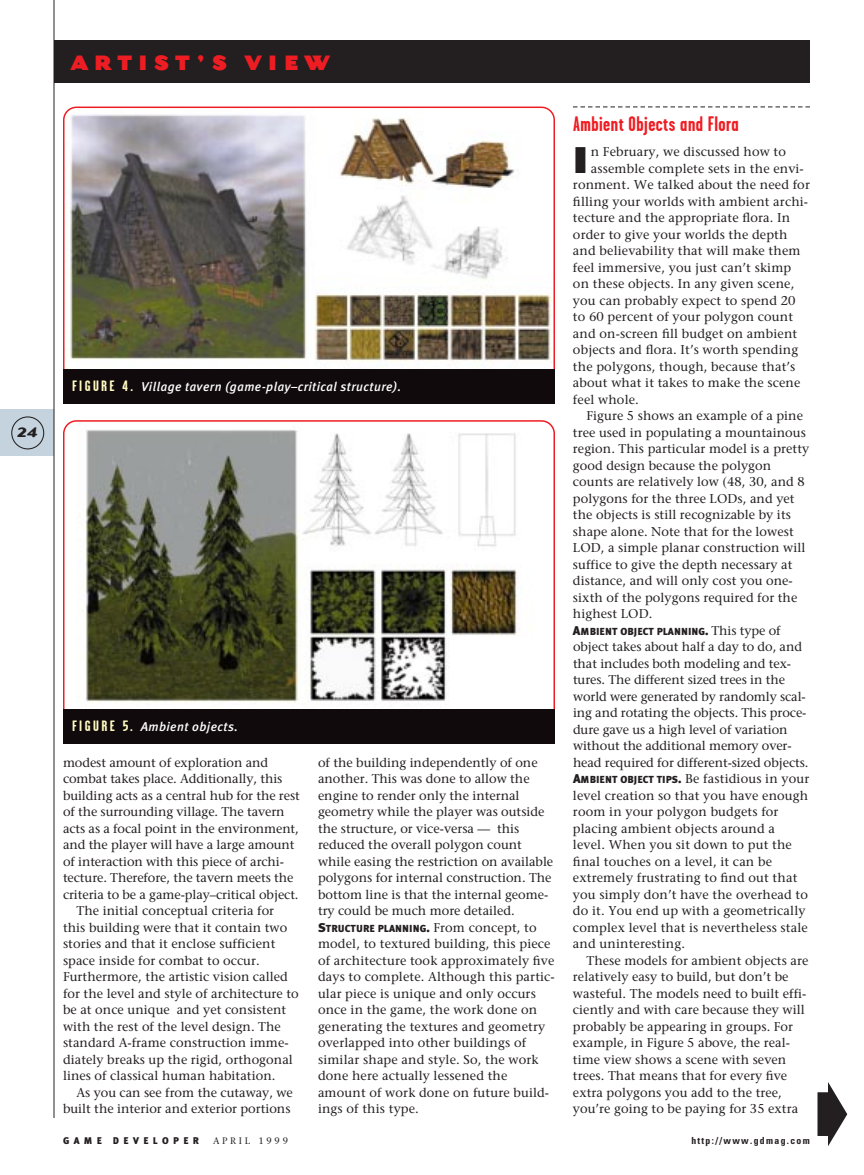
<style>
.page{position:relative;width:864px;height:1175px;background:#fff}
.page>*{position:absolute;margin:0;border:0;box-sizing:border-box;transform-origin:0 0}
.t1{font:900 34.95px "Dogma";color:#231f20}
.t2{font:700 21px "Garage Gothic";letter-spacing:.02em;color:#ee1d23}
.t3{font:900 19.5px "Dogma";letter-spacing:.39em;color:#ee1d23}
.t4{font:700 15px "Dogma Script";color:#231f20}
.t5{font:12.75px/16.5px "Stone Serif";letter-spacing:.005em;color:#231f20}
.t6{font:italic 500 12.75px "Meta Plus";letter-spacing:.035em;color:#fff}
.t7{font:900 10.2px "Meta Plus";letter-spacing:.005em;color:#231f20}
.t8{font:700 condensed 9.75px "Univers";letter-spacing:.135em;color:#231f20}
.t9{font:900 9.75px "Meta Plus";letter-spacing:.45em;color:#231f20}
.t10{font:9.3px "Stone Serif";letter-spacing:.295em;color:#231f20}
.s1{font-family:"Garage Gothic";font-weight:700;font-style:normal;font-size:15px;color:#fffac1}
.s2{font-size:12.75px}
.s3{font-family:"Stone Serif";font-weight:400;font-size:12.75px}
.s4{font-family:"Meta Plus";font-weight:900}
.s5{font-family:"Meta Plus";font-weight:900;font-size:10.2px}
</style>
<div class="page">
<svg style="left:573px;top:106px;width:237px;height:1px"></svg>
<div style="left:54px;top:40px;width:756px;height:42px;background:#231f20"></div>
<div style="left:1px;top:410px;width:53px;height:46px;background:#c4d3dd"></div>
<div style="left:11px;top:416px;width:33px;height:33px;border:1px solid #231f20;border-radius:50%"></div>
<hr style="left:54px;top:1px;width:1px;height:1117px;background:#231f20">
<svg style="left:818px;top:1082px;width:29px;height:64px"></svg>
<img style="left:84px;top:423px;width:468px;height:285px">
<div style="left:63px;top:420px;width:492px;height:316px;border:2px solid #ee1d23;border-radius:13px"></div>
<div style="left:63px;top:709px;width:492px;height:34px;background:#110a0c"></div>
<img style="left:64px;top:108px;width:490px;height:285px;border-radius:12px">
<div style="left:63px;top:106px;width:492px;height:288px;border:2px solid #ee1d23;border-radius:13px"></div>
<div style="left:63px;top:369px;width:492px;height:35px;background:#110a0c"></div>
<p class="t4" style="left:16px;top:426px;width:23px">24</p>
<h3 class="t3" style="left:72px;top:55px;width:258px">ARTIST’S VIEW</h3>
<p class="t6" style="left:72px;top:381px;width:331px"><span class="s1">FIGURE 4.</span> Village tavern (game-play–critical structure).</p>
<p class="t6" style="left:72px;top:721px;width:167px"><span class="s1">FIGURE 5.</span> Ambient objects.</p>
<p class="t5" style="left:63px;top:755px;width:207px">modest amount of exploration and</p>
<p class="t5" style="left:63px;top:772px;width:221px">combat takes place. Additionally, this</p>
<p class="t5" style="left:63px;top:788px;width:238px">building acts as a central hub for the rest</p>
<p class="t5" style="left:63px;top:805px;width:223px">of the surrounding village. The tavern</p>
<p class="t5" style="left:63px;top:821px;width:237px">acts as a focal point in the environment,</p>
<p class="t5" style="left:63px;top:838px;width:233px">and the player will have a large amount</p>
<p class="t5" style="left:63px;top:854px;width:223px">of interaction with this piece of archi-</p>
<p class="t5" style="left:63px;top:871px;width:232px">tecture. Therefore, the tavern meets the</p>
<p class="t5" style="left:63px;top:887px;width:237px">criteria to be a game-play–critical object.</p>
<p class="t5" style="left:76px;top:904px;width:199px">The initial conceptual criteria for</p>
<p class="t5" style="left:63px;top:920px;width:226px">this building were that it contain two</p>
<p class="t5" style="left:63px;top:937px;width:214px">stories and that it enclose sufficient</p>
<p class="t5" style="left:63px;top:953px;width:198px">space inside for combat to occur.</p>
<p class="t5" style="left:63px;top:970px;width:226px">Furthermore, the artistic vision called</p>
<p class="t5" style="left:63px;top:986px;width:237px">for the level and style of architecture to</p>
<p class="t5" style="left:63px;top:1003px;width:225px">be at once unique and yet consistent</p>
<p class="t5" style="left:63px;top:1019px;width:219px">with the rest of the level design. The</p>
<p class="t5" style="left:63px;top:1036px;width:227px">standard A-frame construction imme-</p>
<p class="t5" style="left:63px;top:1052px;width:231px">diately breaks up the rigid, orthogonal</p>
<p class="t5" style="left:63px;top:1069px;width:214px">lines of classical human habitation.</p>
<p class="t5" style="left:76px;top:1085px;width:218px">As you can see from the cutaway, we</p>
<p class="t5" style="left:63px;top:1102px;width:229px">built the interior and exterior portions</p>
<p class="t5" style="left:318px;top:755px;width:237px">of the building independently of one another. This was done to allow the engine to render only the internal geometry while the player was outside the structure, or vice-versa — this reduced the overall polygon count while easing the restriction on available polygons for internal construction. The bottom line is that the internal geome&shy;try could be much more detailed.</p>
<p class="t7" style="left:318px;top:924px;width:220px"><span class="s2">S</span>TRUCTURE PLANNING<span class="s2">.</span> <span class="s3">From concept, to</span></p>
<p class="t5" style="left:318px;top:937px;width:238px">model, to textured building, this piece of architecture took approximately five days to complete. Although this partic&shy;ular piece is unique and only occurs once in the game, the work done on generating the textures and geometry overlapped into other buildings of similar shape and style. So, the work done here actually lessened the amount of work done on future build&shy;ings of this type.</p>
<h2 class="t2" style="left:573px;top:116px;width:167px">Ambient Objects and Flora</h2>
<h1 class="t1" style="left:573px;top:146px;width:16px">I</h1>
<p class="t5" style="left:591px;top:145px;width:197px">n February, we discussed how to</p>
<p class="t5" style="left:591px;top:161px;width:215px">assemble complete sets in the envi-</p>
<p class="t5" style="left:573px;top:178px;width:238px">ronment. We talked about the need for</p>
<p class="t5" style="left:573px;top:194px;width:237px">filling your worlds with ambient archi-</p>
<p class="t5" style="left:573px;top:211px;width:219px">tecture and the appropriate flora. In</p>
<p class="t5" style="left:573px;top:227px;width:216px">order to give your worlds the depth</p>
<p class="t5" style="left:573px;top:244px;width:229px">and believability that will make them</p>
<p class="t5" style="left:573px;top:260px;width:220px">feel immersive, you just can’t skimp</p>
<p class="t5" style="left:573px;top:277px;width:223px">on these objects. In any given scene,</p>
<p class="t5" style="left:573px;top:293px;width:224px">you can probably expect to spend 20</p>
<p class="t5" style="left:573px;top:310px;width:222px">to 60 percent of your polygon count</p>
<p class="t5" style="left:573px;top:326px;width:226px">and on-screen fill budget on ambient</p>
<p class="t5" style="left:573px;top:343px;width:227px">objects and flora. It’s worth spending</p>
<p class="t5" style="left:573px;top:359px;width:224px">the polygons, though, because that’s</p>
<p class="t5" style="left:573px;top:376px;width:229px">about what it takes to make the scene</p>
<p class="t5" style="left:573px;top:392px;width:67px">feel whole.</p>
<p class="t5" style="left:586px;top:409px;width:218px">Figure 5 shows an example of a pine</p>
<p class="t5" style="left:573px;top:425px;width:234px">tree used in populating a mountainous</p>
<p class="t5" style="left:573px;top:442px;width:238px">region. This particular model is a pretty</p>
<p class="t5" style="left:573px;top:458px;width:200px">good design because the polygon</p>
<p class="t5" style="left:573px;top:475px;width:233px">counts are relatively low (48, 30, and 8</p>
<p class="t5" style="left:573px;top:491px;width:223px">polygons for the three LODs, and yet</p>
<p class="t5" style="left:573px;top:508px;width:219px">the objects is still recognizable by its</p>
<p class="t5" style="left:573px;top:524px;width:222px">shape alone. Note that for the lowest</p>
<p class="t5" style="left:573px;top:541px;width:234px">LOD, a simple planar construction will</p>
<p class="t5" style="left:573px;top:557px;width:221px">suffice to give the depth necessary at</p>
<p class="t5" style="left:573px;top:574px;width:221px">distance, and will only cost you one-</p>
<p class="t5" style="left:573px;top:590px;width:226px">sixth of the polygons required for the</p>
<p class="t5" style="left:573px;top:607px;width:81px">highest LOD.</p>
<p class="t7" style="left:573px;top:627px;width:209px"><span class="s2">A</span>MBIENT OBJECT PLANNING<span class="s2">.</span> <span class="s3">This type of</span></p>
<p class="t5" style="left:573px;top:640px;width:238px">object takes about half a day to do, and that includes both modeling and tex&shy;tures. The different sized trees in the world were generated by randomly scal&shy;ing and rotating the objects. This proce&shy;dure gave us a high level of variation without the additional memory over&shy;head required for different-sized objects.<br><span class="s4">A</span><span class="s5">MBIENT OBJECT TIPS</span><span class="s4">.</span> Be fastidious in your level creation so that you have enough room in your polygon budgets for placing ambient objects around a level. When you sit down to put the final touches on a level, it can be extremely frustrating to find out that you simply don’t have the overhead to do it. You end up with a geometrically complex level that is nevertheless stale and uninteresting.</p>
<p class="t5" style="left:573px;top:953px;width:237px;text-indent:13px">These models for ambient objects are relatively easy to build, but don’t be wasteful. The models need to built effi&shy;ciently and with care because they will probably be appearing in groups. For example, in Figure 5 above, the real&shy;time view shows a scene with seven trees. That means that for every five extra polygons you add to the tree, you’re going to be paying for 35 extra</p>
<p class="t9" style="left:63px;top:1136px;width:138px">GAME DEVELOPER</p>
<p class="t10" style="left:213px;top:1136px;width:77px">APRIL 1999</p>
<p class="t8" style="left:691px;top:1136px;width:120px">http://www.gdmag.com</p>
</div>
